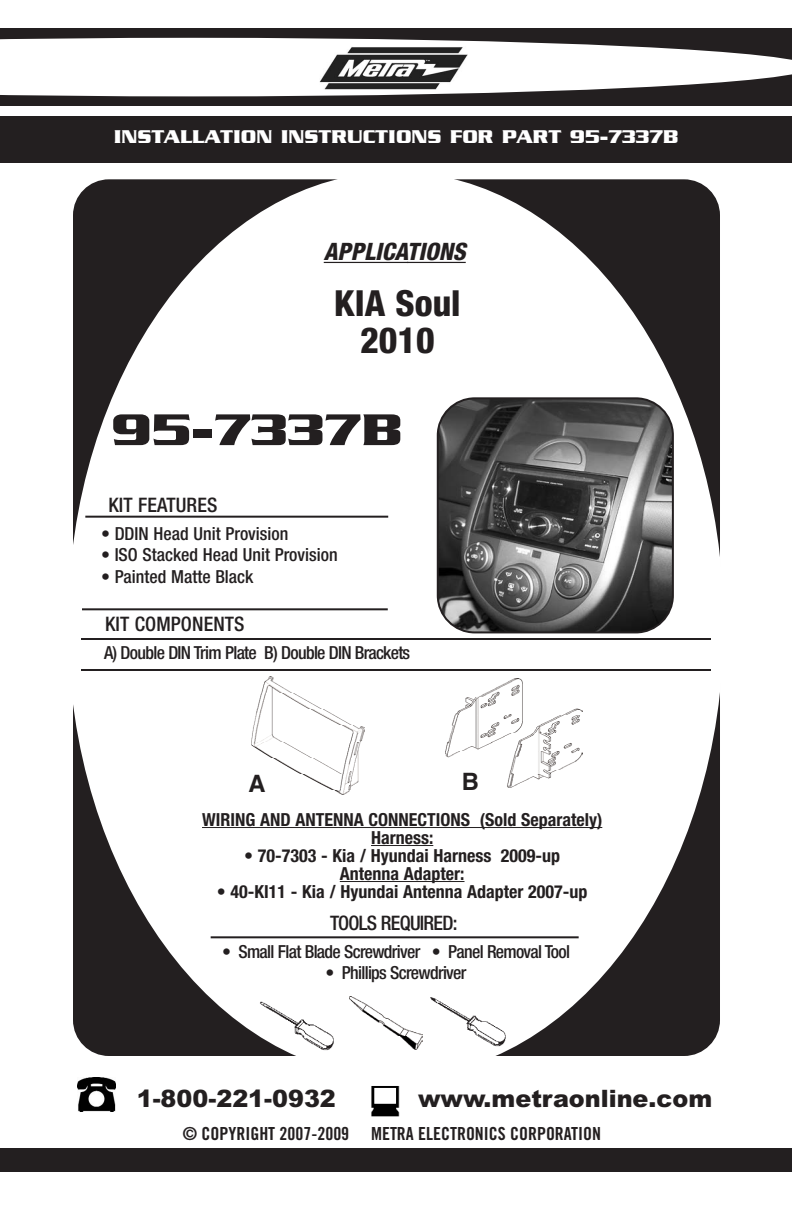
<style>
.page{position:relative;width:792px;height:1224px;background:#fff}
.page>*{position:absolute;margin:0;border:0;box-sizing:border-box;transform-origin:0 0}
.t1{font:700 48px "Serpentine";color:#231f20;scale:1.12 1}
.t2{font:800 condensed 36px/37px "Helvetica Neue";color:#231f20;text-align:center}
.t3{font:900 24px "Arial";color:#231f20}
.t4{font:italic 800 condensed 24px "Helvetica Neue";color:#231f20}
.t5{font:700 24px "Helvetica";color:#231f20}
.t6{font:700 20px "Serpentine";color:#fff}
.t7{font:500 condensed 20px "Helvetica Neue";letter-spacing:.005em;color:#231f20}
.t8{font:500 condensed 20px "Helvetica Neue";letter-spacing:-.04em;color:#231f20}
.t9{font:700 condensed 18px/18px "Helvetica Neue";color:#231f20;text-align:center}
.t10{font:500 condensed 18px "Helvetica Neue";letter-spacing:-.04em;color:#231f20}
.t11{font:500 condensed 18px "Helvetica Neue";color:#231f20}
.t12{font:18px "Trade Gothic Bold Cond Twenty";color:#231f20}
</style>
<div class="page">
<div style="left:73px;top:179px;width:647px;height:877px;background:#231f20;border-radius:36px"></div>
<div style="left:68px;top:172px;width:656px;height:905px;background:#fff;border-radius:50%"></div>
<div style="left:0;top:28px;width:792px;height:78px;background:#231f20"></div>
<svg style="left:0;top:38px;width:792px;height:58px;fill:#fff"></svg>
<div style="left:316px;top:46px;width:162px;height:46px;background:#fff"></div>
<img style="left:320px;top:47px;width:148px;height:43px">
<div style="left:0;top:117px;width:792px;height:46px;background:#231f20"></div>
<svg style="left:437px;top:397px;width:237px;height:236px;background:#5f5e5e"></svg>
<hr style="left:85px;top:516px;width:303px;height:2px;background:#231f20">
<hr style="left:82px;top:608px;width:306px;height:2px;background:#231f20">
<img style="left:261px;top:677px;width:31px;height:16px">
<img style="left:251px;top:693px;width:114px;height:102px">
<hr style="left:211px;top:936px;width:368px;height:2px;background:#231f20">
<img style="left:257px;top:1001px;width:77px;height:52px">
<img style="left:77px;top:1078px;width:39px;height:34px">
<img style="left:371px;top:1086px;width:29px;height:31px">
<div style="left:0;top:1148px;width:792px;height:24px;background:#231f20"></div>
<img style="left:349px;top:997px;width:73px;height:40px">
<img style="left:400px;top:1037px;width:22px;height:12px">
<hr style="left:81px;top:669px;width:630px;height:2px;background:#231f20">
<hr style="left:81px;top:638px;width:630px;height:2px;background:#231f20">
<hr style="left:324px;top:262px;width:84px;height:1px;background:#231f20">
<hr style="left:407px;top:262px;width:59px;height:1px;background:#231f20">
<img style="left:430px;top:997px;width:76px;height:50px">
<img style="left:478px;top:679px;width:45px;height:18px">
<img style="left:445px;top:697px;width:137px;height:90px">
<hr style="left:202px;top:827px;width:400px;height:1px;background:#231f20">
<hr style="left:371px;top:845px;width:62px;height:1px;background:#231f20">
<hr style="left:340px;top:881px;width:125px;height:1px;background:#231f20">
<p class="t6" style="left:114px;top:130px;width:566px">INSTALLATION INSTRUCTIONS FOR PART 95-7337B</p>
<h3 class="t4" style="left:324px;top:243px;width:144px">APPLICATIONS</h3>
<h2 class="t2" style="left:334px;top:287px;width:128px">KIA Soul<br>2010</h2>
<h1 class="t1" style="left:111px;top:414px;width:262px">95-7337B</h1>
<p class="t7" style="left:109px;top:498px;width:110px">KIT FEATURES</p>
<p class="t11" style="left:101px;top:527px;width:189px">• DDIN Head Unit Provision</p>
<p class="t11" style="left:101px;top:549px;width:238px">• ISO Stacked Head Unit Provision</p>
<p class="t11" style="left:101px;top:570px;width:154px">• Painted Matte Black</p>
<p class="t7" style="left:105px;top:617px;width:141px">KIT COMPONENTS</p>
<p class="t10" style="left:104px;top:646px;width:308px">A) Double DIN Trim Plate B) Double DIN Brackets</p>
<h3 class="t5" style="left:462px;top:772px;width:19px">B</h3>
<p class="t9" style="left:202px;top:812px;width:402px">WIRING AND ANTENNA CONNECTIONS (Sold Separately)<br>Harness:</p>
<p class="t9" style="left:244px;top:848px;width:317px">• 70-7303 - Kia / Hyundai Harness 2009-up<br>Antenna Adapter:</p>
<p class="t9" style="left:217px;top:884px;width:372px">• 40-KI11 - Kia / Hyundai Antenna Adapter 2007-up</p>
<h3 class="t5" style="left:248px;top:774px;width:19px">A</h3>
<p class="t8" style="left:330px;top:916px;width:129px">TOOLS REQUIRED:</p>
<p class="t10" style="left:222px;top:945px;width:350px">• Small Flat Blade Screwdriver • Panel Removal Tool</p>
<p class="t10" style="left:326px;top:966px;width:142px">• Phillips Screwdriver</p>
<h3 class="t3" style="left:137px;top:1084px;width:201px">1-800-221-0932</h3>
<p class="t12" style="left:183px;top:1127px;width:420px">© COPYRIGHT 2007-2009 METRA ELECTRONICS CORPORATION</p>
<h3 class="t3" style="left:418px;top:1085px;width:296px">www.metraonline.com</h3>
</div>
